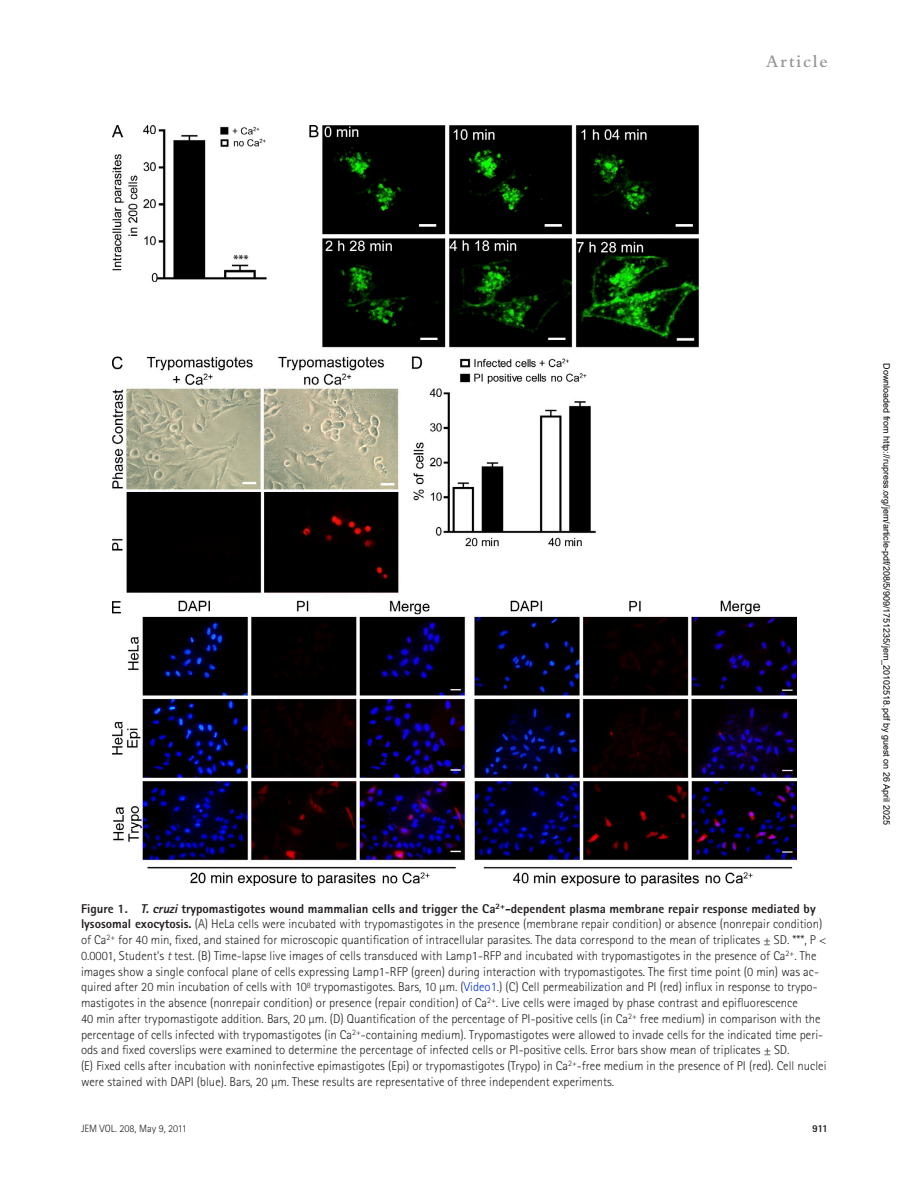
<style>
.page{position:relative;width:918px;height:1188px;background:#fff}
.page>*{position:absolute;margin:0;border:0;box-sizing:border-box;transform-origin:0 0}
.t1{font:600 18px "Bembo Std";letter-spacing:.1em;color:#949698}
.t2{font:300 12.75px/15.8px "Rotis Sans Serif Std";color:#231f20}
.t3{font:300 10.5px "Rotis Sans Serif Std";color:#231f20}
.t4{font:800 10.5px "Rotis Sans Serif Std";color:#231f20}
.t5{font:9px "Arial";color:#000}
.s1{font-weight:800}
.s2{font-weight:800;font-style:italic}
.s3{font-style:italic}
.s4{color:#0030d1}
</style>
<div class="page">
<img style="left:112px;top:125px;width:684px;height:761px">
<h1 class="t1" style="left:766px;top:51px;width:64px">Article</h1>
<p class="t2" style="left:81px;top:901px;width:747px"><span class="s1">Figure 1.</span> <span class="s2">T.cruzi</span><span class="s1">trypomastigotes wound mammalian cells and trigger the Ca</span><sup>2+</sup><span class="s1">-dependent plasma membrane repair response mediated by lysosomal exocytosis.</span> (A) HeLa cells were incubated with trypomastigotes in the presence (membrane repair condition) or absence (nonrepair condition) of Ca<sup>2+</sup> for 40 min, fixed, and stained for microscopic quantification of intracellular parasites. The data correspond to the mean of triplicates ± SD. ***, P &lt; 0.0001, Student’s <span class="s3">t</span> test. (B) Time-lapse live images of cells transduced with Lamp1-RFP and incubated with trypomastigotes in the presence of Ca<sup>2+</sup>. The images show a single confocal plane of cells expressing Lamp1-RFP (green) during interaction with trypomastigotes. The first time point (0 min) was ac&shy;quired after 20 min incubation of cells with 10<sup>8</sup> trypomastigotes. Bars, 10 µm. (<span class="s4">Video1</span>.) (C) Cell permeabilization and PI (red) influx in response to trypo&shy;mastigotes in the absence (nonrepair condition) or presence (repair condition) of Ca<sup>2+</sup>. Live cells were imaged by phase contrast and epifluorescence<br>40 min after trypomastigote addition. Bars, 20 µm. (D) Quantification of the percentage of PI-positive cells (in Ca<sup>2+</sup> free medium) in comparison with the percentage of cells infected with trypomastigotes (in Ca<sup>2+</sup>-containing medium). Trypomastigotes were allowed to invade cells for the indicated time peri&shy;ods and fixed coverslips were examined to determine the percentage of infected cells or PI-positive cells. Error bars show mean of triplicates ± SD.<br>(E) Fixed cells after incubation with noninfective epimastigotes (Epi) or trypomastigotes (Trypo) in Ca<sup>2+</sup>-free medium in the presence of PI (red). Cell nuclei were stained with DAPI (blue). Bars, 20 µm. These results are representative of three independent experiments.</p>
<p class="t3" style="left:81px;top:1123px;width:107px">JEM VOL. 208, May 9, 2011</p>
<p class="t4" style="left:812px;top:1122px;width:17px">911</p>
<p class="t5" style="left:890px;top:363px;width:463px;rotate:90deg">Downloaded from http://rupress.org/jem/article-pdf/208/5/909/1751235/jem_20102518.pdf by guest on 26 April 2025</p>
</div>
